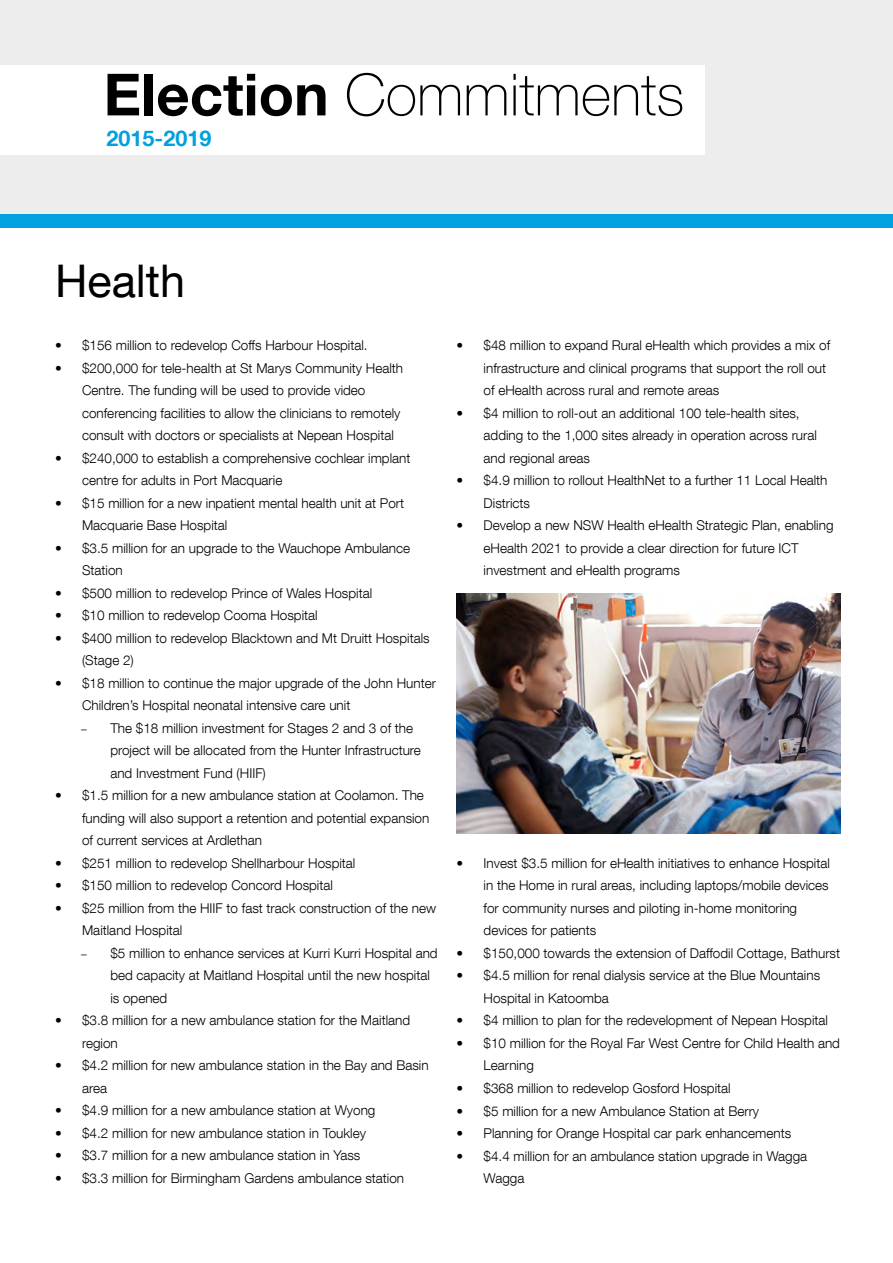
<style>
.page{position:relative;width:893px;height:1263px;background:#fff}
.page>*{position:absolute;margin:0;border:0;box-sizing:border-box;transform-origin:0 0}
.t1{font:100 58.2px "Helvetica Neue LT Com";color:#000}
.t2{font:45px "Helvetica Neue LT Com";color:#000}
.t3{font:700 21.6px "Helvetica Neue LT Com";color:#00a1de}
.t4{font:300 13.5px/22.5px "Helvetica Neue LT Com";color:#000}
.s1{font-weight:700}
.s2{font-family:"Minion Pro";font-weight:400}
</style>
<div class="page">
<img style="left:456px;top:593px;width:384px;height:240px">
<div style="left:0;top:0;width:893px;height:214px;background:#ededed"></div>
<div style="left:1px;top:65px;width:704px;height:89px;background:#fff"></div>
<div style="left:0;top:214px;width:893px;height:14px;background:#00a1de"></div>
<p class="t1" style="left:104px;top:60px;width:582px"><span class="s1">Election</span> Commitments</p>
<p class="t3" style="left:107px;top:124px;width:106px">2015-2019</p>
<p class="t2" style="left:55px;top:253px;width:132px">Health</p>
<p class="t4" style="left:55px;top:334px;width:314px">• $156 million to redevelop Coffs Harbour Hospital.</p>
<p class="t4" style="left:82px;top:356px;width:323px;text-indent:-27px">• $200,000 for tele-health at St Marys Community Health Centre. The funding will be used to provide video conferencing facilities to allow the clinicians to remotely consult with doctors or specialists at Nepean Hospital</p>
<p class="t4" style="left:82px;top:446px;width:330px;text-indent:-27px">• $240,000 to establish a comprehensive cochlear implant centre for adults in Port Macquarie</p>
<p class="t4" style="left:82px;top:491px;width:324px;text-indent:-27px">• $15 million for a new inpatient mental health unit at Port<br>Macquarie Base Hospital</p>
<p class="t4" style="left:82px;top:536px;width:330px;text-indent:-27px">• $3.5 million for an upgrade to the Wauchope Ambulance<br>Station</p>
<p class="t4" style="left:55px;top:581px;width:319px">• $500 million to redevelop Prince of Wales Hospital</p>
<p class="t4" style="left:55px;top:604px;width:264px">• $10 million to redevelop Cooma Hospital</p>
<p class="t4" style="left:82px;top:626px;width:349px;text-indent:-27px">• $400 million to redevelop Blacktown and Mt Druitt Hospitals (Stage 2)</p>
<p class="t4" style="left:82px;top:671px;width:355px;text-indent:-27px">• $18 million to continue the major upgrade of the John Hunter<br>Children’s Hospital neonatal intensive care unit</p>
<p class="t4" style="left:110px;top:716px;width:312px;text-indent:-30px"><span class="s2">–</span> The $18 million investment for Stages 2 and 3 of the project will be allocated from the Hunter Infrastructure and Investment Fund (HIIF)</p>
<p class="t4" style="left:82px;top:784px;width:349px;text-indent:-27px">• $1.5 million for a new ambulance station at Coolamon. The funding will also support a retention and potential expansion of current services at Ardlethan</p>
<p class="t4" style="left:55px;top:851px;width:302px">• $251 million to redevelop Shellharbour Hospital</p>
<p class="t4" style="left:55px;top:874px;width:279px">• $150 million to redevelop Concord Hospital</p>
<p class="t4" style="left:82px;top:896px;width:356px;text-indent:-27px">• $25 million from the HIIF to fast track construction of the new<br>Maitland Hospital</p>
<p class="t4" style="left:110px;top:941px;width:329px;text-indent:-30px"><span class="s2">–</span> $5 million to enhance services at Kurri Kurri Hospital and bed capacity at Maitland Hospital until the new hospital is opened</p>
<p class="t4" style="left:82px;top:1009px;width:330px;text-indent:-27px">• $3.8 million for a new ambulance station for the Maitland region</p>
<p class="t4" style="left:82px;top:1054px;width:348px;text-indent:-27px">• $4.2 million for new ambulance station in the Bay and Basin area</p>
<p class="t4" style="left:55px;top:1099px;width:322px">• $4.9 million for a new ambulance station at Wyong</p>
<p class="t4" style="left:55px;top:1121px;width:312px">• $4.2 million for new ambulance station in Toukley</p>
<p class="t4" style="left:55px;top:1144px;width:307px">• $3.7 million for a new ambulance station in Yass</p>
<p class="t4" style="left:55px;top:1166px;width:351px">• $3.3 million for Birmingham Gardens ambulance station</p>
<p class="t4" style="left:484px;top:334px;width:348px;text-indent:-27px">• $48 million to expand Rural eHealth which provides a mix of infrastructure and clinical programs that support the roll out of eHealth across rural and remote areas</p>
<p class="t4" style="left:484px;top:401px;width:335px;text-indent:-27px">• $4 million to roll-out an additional 100 tele-health sites, adding to the 1,000 sites already in operation across rural and regional areas</p>
<p class="t4" style="left:484px;top:469px;width:345px;text-indent:-27px">• $4.9 million to rollout HealthNet to a further 11 Local Health<br>Districts</p>
<p class="t4" style="left:484px;top:514px;width:351px;text-indent:-27px">• Develop a new NSW Health eHealth Strategic Plan, enabling eHealth 2021 to provide a clear direction for future ICT investment and eHealth programs</p>
<p class="t4" style="left:484px;top:851px;width:348px;text-indent:-27px">• Invest $3.5 million for eHealth initiatives to enhance Hospital in the Home in rural areas, including laptops/mobile devices for community nurses and piloting in-home monitoring devices for patients</p>
<p class="t4" style="left:457px;top:941px;width:385px">• $150,000 towards the extension of Daffodil Cottage, Bathurst</p>
<p class="t4" style="left:484px;top:964px;width:338px;text-indent:-27px">• $4.5 million for renal dialysis service at the Blue Mountains<br>Hospital in Katoomba</p>
<p class="t4" style="left:457px;top:1009px;width:373px">• $4 million to plan for the redevelopment of Nepean Hospital</p>
<p class="t4" style="left:484px;top:1032px;width:358px;text-indent:-27px">• $10 million for the Royal Far West Centre for Child Health and<br>Learning</p>
<p class="t4" style="left:457px;top:1077px;width:276px">• $368 million to redevelop Gosford Hospital</p>
<p class="t4" style="left:457px;top:1099px;width:304px">• $5 million for a new Ambulance Station at Berry</p>
<p class="t4" style="left:457px;top:1122px;width:336px">• Planning for Orange Hospital car park enhancements</p>
<p class="t4" style="left:484px;top:1144px;width:325px;text-indent:-27px">• $4.4 million for an ambulance station upgrade in Wagga<br>Wagga</p>
</div>
